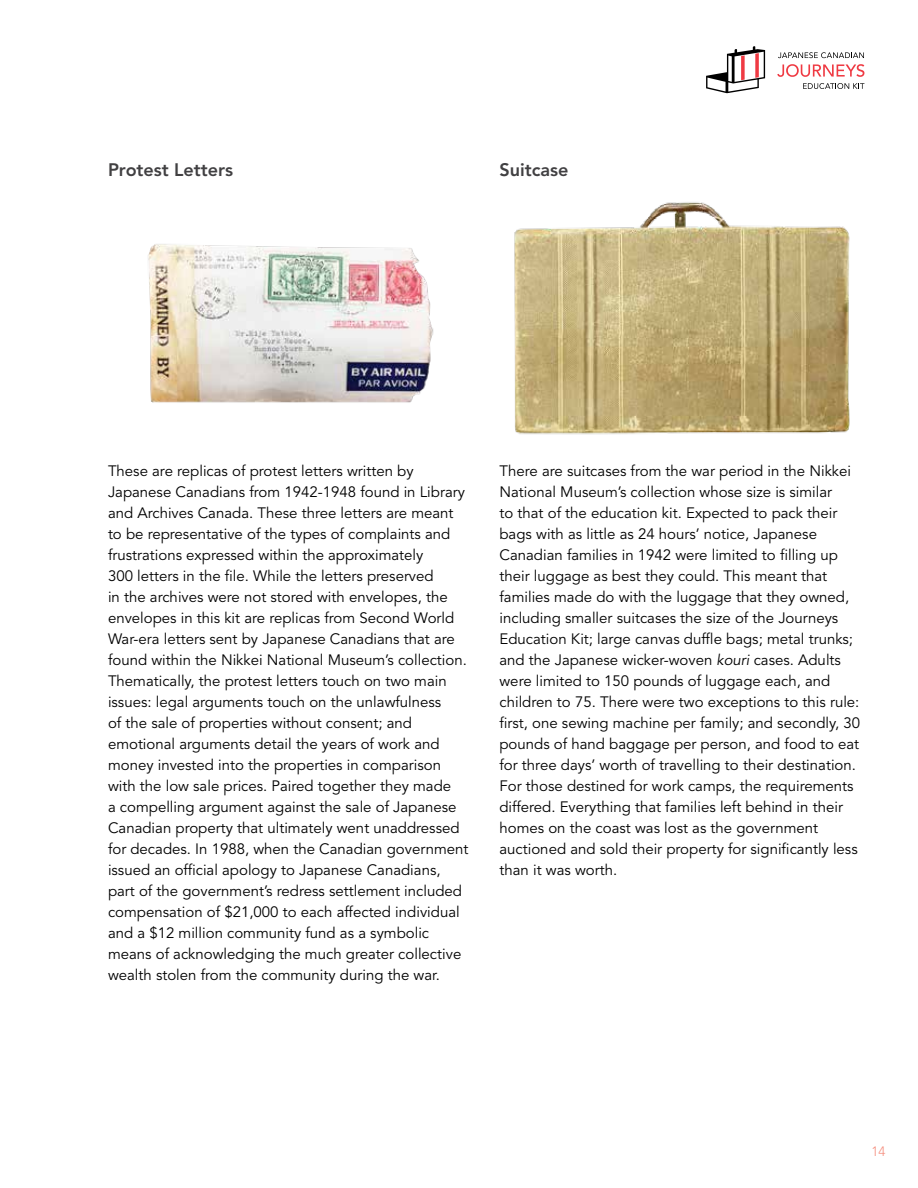
<style>
.page{position:relative;width:918px;height:1188px;background:#fff}
.page>*{position:absolute;margin:0;border:0;box-sizing:border-box;transform-origin:0 0}
.t1{font:800 18px "Avenir LT Std";color:#414042}
.t2{font:15px/21px "Avenir LT Std";color:#000}
.t3{font:300 13.5px "Avenir LT Std";color:#f58d7d}
.s1{font-style:italic}
</style>
<div class="page">
<svg style="left:777px;top:64px;width:87px;height:13px"></svg>
<svg style="left:778px;top:52px;width:86px;height:6px"></svg>
<svg style="left:803px;top:83px;width:61px;height:6px"></svg>
<svg style="left:706px;top:46px;width:59px;height:47px"></svg>
<img style="left:148px;top:244px;width:286px;height:159px">
<img style="left:514px;top:202px;width:336px;height:233px">
<p class="t1" style="left:108px;top:159px;width:127px">Protest Letters</p>
<p class="t1" style="left:500px;top:159px;width:71px">Suitcase</p>
<p class="t2" style="left:108px;top:460px;width:362px">These are replicas of protest letters written by Japanese Canadians from 1942-1948 found in Library and Archives Canada. These three letters are meant to be representative of the types of complaints and frustrations expressed within the approximately<br>300 letters in the file. While the letters preserved<br>in the archives were not stored with envelopes, the envelopes in this kit are replicas from Second World War-era letters sent by Japanese Canadians that are found within the Nikkei National Museum’s collection.<br>Thematically, the protest letters touch on two main issues: legal arguments touch on the unlawfulness<br>of the sale of properties without consent; and emotional arguments detail the years of work and money invested into the properties in comparison with the low sale prices. Paired together they made<br>a compelling argument against the sale of Japanese Canadian property that ultimately went unaddressed for decades. In 1988, when the Canadian government issued an official apology to Japanese Canadians, part of the government’s redress settlement included compensation of $21,000 to each affected individual and a $12 million community fund as a symbolic means of acknowledging the much greater collective wealth stolen from the community during the war.</p>
<p class="t2" style="left:500px;top:460px;width:362px">There are suitcases from the war period in the Nikkei National Museum’s collection whose size is similar<br>to that of the education kit. Expected to pack their bags with as little as 24 hours’ notice, Japanese Canadian families in 1942 were limited to filling up their luggage as best they could. This meant that families made do with the luggage that they owned, including smaller suitcases the size of the Journeys Education Kit; large canvas duffle bags; metal trunks; and the Japanese wicker-woven <span class="s1">kouri</span> cases. Adults were limited to 150 pounds of luggage each, and children to 75. There were two exceptions to this rule: first, one sewing machine per family; and secondly, 30 pounds of hand baggage per person, and food to eat for three days’ worth of travelling to their destination.<br>For those destined for work camps, the requirements differed. Everything that families left behind in their homes on the coast was lost as the government auctioned and sold their property for significantly less than it was worth.</p>
<p class="t3" style="left:872px;top:1143px;width:16px">14</p>
</div>
